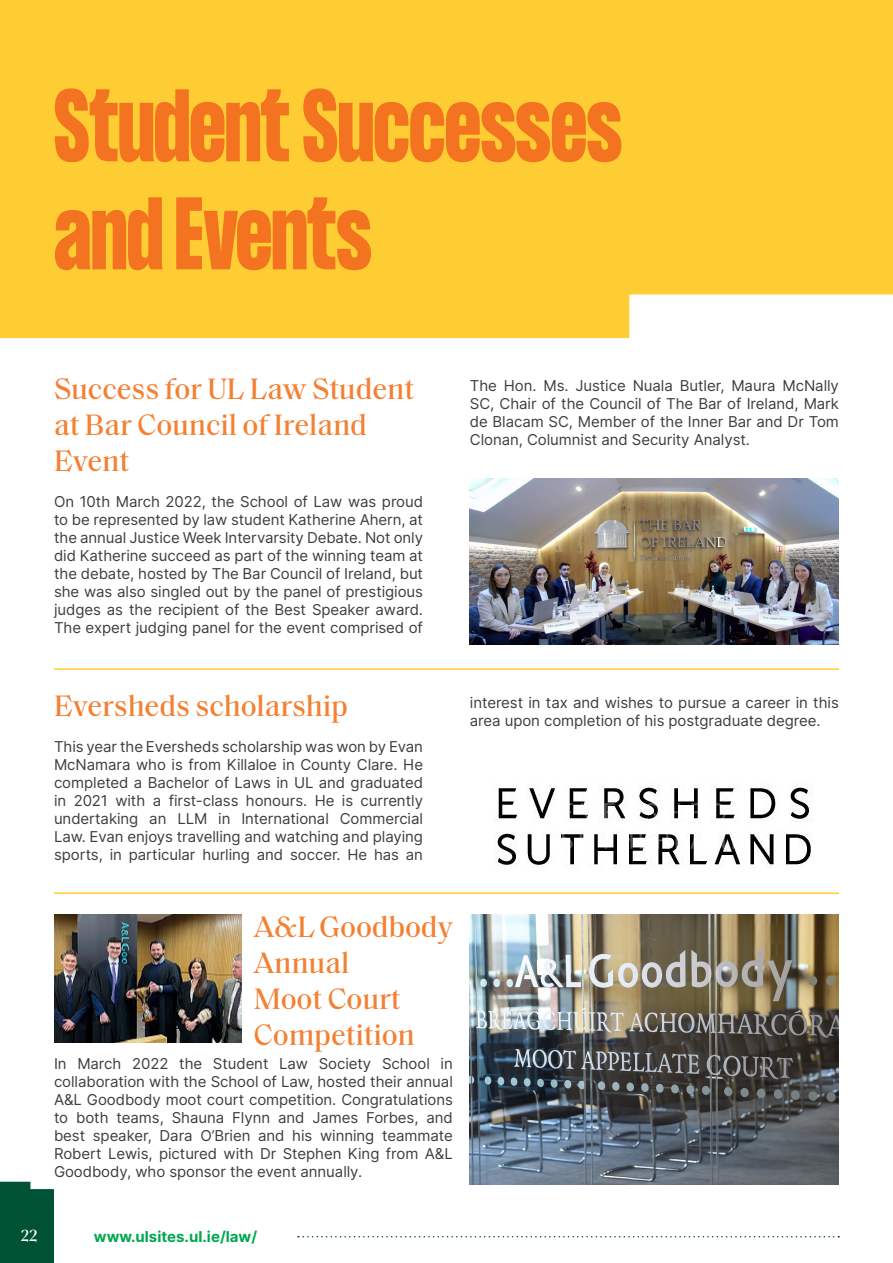
<style>
.page{position:relative;width:893px;height:1263px;background:#fff}
.page>*{position:absolute;margin:0;border:0;box-sizing:border-box;transform-origin:0 0}
.t1{font:700 90px "Formula Condensed";color:#f47321}
.t2{font:500 30px/36px "Saol Text";letter-spacing:-.005em;color:#f48032}
.t3{font:500 16.5px "Saol Text";color:#fff}
.t4{font:15px/18px "Inter";letter-spacing:-.005em;color:#3e3e3f;text-align:justify}
.t5{font:700 15px "Inter";color:#00a84e}
</style>
<div class="page">
<div style="left:0;top:1182px;width:54px;height:81px;background:#005235"></div>
<svg style="left:298px;top:1236px;width:541px;height:1px"></svg>
<div style="left:0;top:0;width:893px;height:338px;background:#fecd33"></div>
<hr style="left:54px;top:668px;width:785px;height:2px;background:#fecd33">
<hr style="left:54px;top:892px;width:785px;height:2px;background:#fecd33">
<img style="left:470px;top:479px;width:369px;height:165px">
<img style="left:54px;top:915px;width:187px;height:128px">
<img style="left:470px;top:915px;width:369px;height:269px">
<img style="left:493px;top:783px;width:320px;height:85px">
<p class="t1" style="left:54px;top:72px;width:570px">Student Successes</p>
<p class="t1" style="left:54px;top:180px;width:319px">and Events</p>
<p class="t2" style="left:54px;top:369px;width:362px">Success for UL Law Student at Bar Council of Ireland<br>Event</p>
<p class="t4" style="left:54px;top:492px;width:371px">On 10th March 2022, the School of Law was proud to be represented by law student Katherine Ahern, at the annual Justice Week Intervarsity Debate. Not only did Katherine succeed as part of the winning team at the debate, hosted by The Bar Council of Ireland, but she was also singled out by the panel of prestigious judges as the recipient of the Best Speaker award.<br>The expert judging panel for the event comprised of</p>
<p class="t4" style="left:470px;top:376px;width:371px">The Hon. Ms. Justice Nuala Butler, Maura McNally SC, Chair of the Council of The Bar of Ireland, Mark de Blacam SC, Member of the Inner Bar and Dr Tom Clonan, Columnist and Security Analyst.</p>
<p class="t2" style="left:54px;top:686px;width:296px">Eversheds scholarship</p>
<p class="t4" style="left:54px;top:737px;width:371px">This year the Eversheds scholarship was won by Evan McNamara who is from Killaloe in County Clare. He completed a Bachelor of Laws in UL and graduated in 2021 with a first-class honours. He is currently undertaking an LLM in International Commercial Law. Evan enjoys travelling and watching and playing sports, in particular hurling and soccer. He has an</p>
<p class="t4" style="left:470px;top:693px;width:371px">interest in tax and wishes to pursue a career in this area upon completion of his postgraduate degree.</p>
<p class="t2" style="left:254px;top:907px;width:200px">A&amp;L Goodbody<br>Annual<br>Moot Court<br>Competition</p>
<p class="t4" style="left:54px;top:1054px;width:400px">In March 2022 the Student Law Society School in collaboration with the School of Law, hosted their annual A&amp;L Goodbody moot court competition. Congratulations to both teams, Shauna Flynn and James Forbes, and best speaker, Dara O’Brien and his winning teammate Robert Lewis, pictured with Dr Stephen King from A&amp;L Goodbody, who sponsor the event annually.</p>
<p class="t3" style="left:21px;top:1224px;width:18px">22</p>
<p class="t5" style="left:94px;top:1225px;width:165px">www.ulsites.ul.ie/law/</p>
</div>
